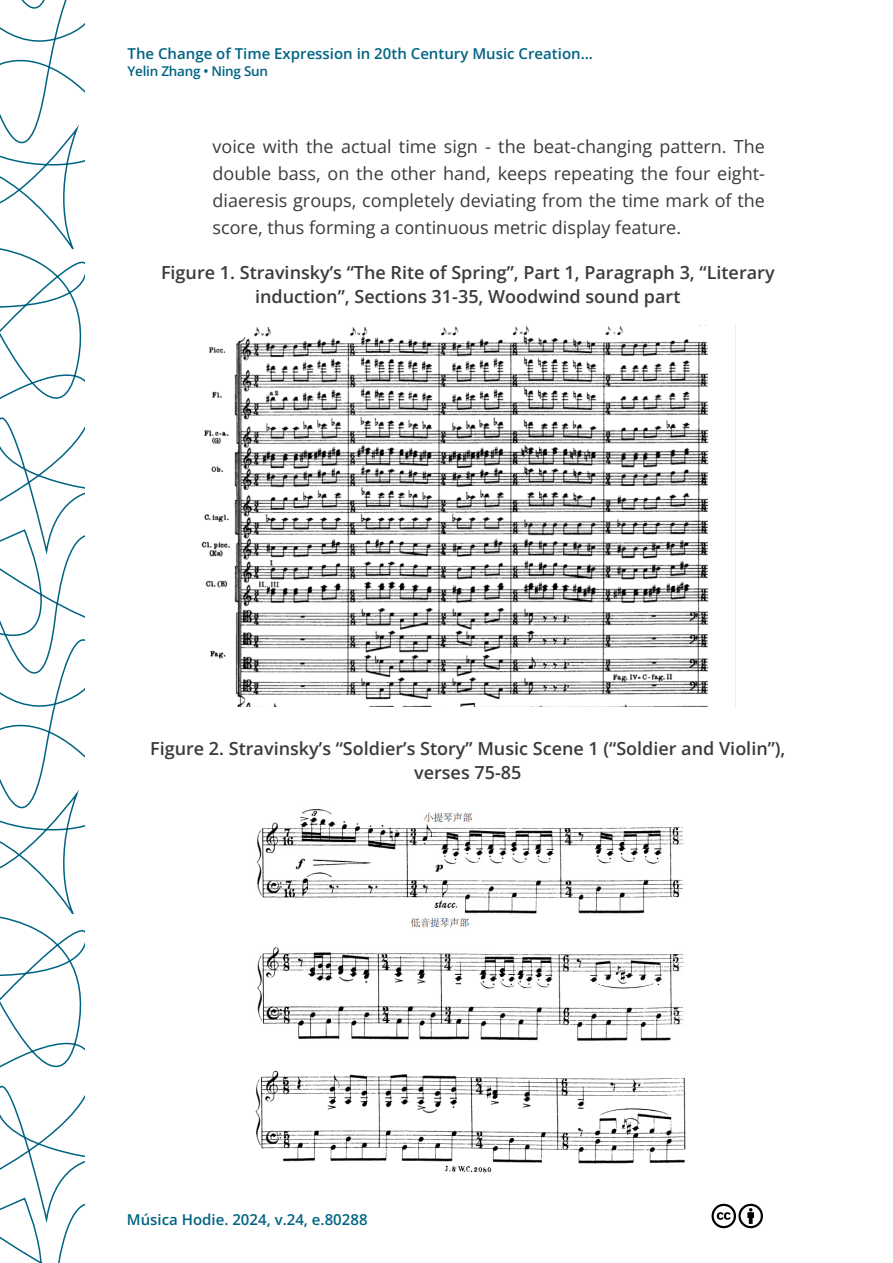
<style>
.page{position:relative;width:893px;height:1263px;background:#fff}
.page>*{position:absolute;margin:0;border:0;box-sizing:border-box;transform-origin:0 0}
.t1{font:18px/27px "Open Sans";color:#3c3b3b;text-align:justify}
.t2{font:600 18px/24px "Open Sans";color:#3c3b3b;text-align:center}
.t3{font:600 15px "Open Sans";color:#006382}
.t4{font:600 13.5px "Open Sans";letter-spacing:-.02em;color:#006382}
</style>
<div class="page">
<svg style="left:0;top:0;width:84px;height:1263px"></svg>
<svg style="left:711px;top:1203px;width:52px;height:26px"></svg>
<img style="left:255px;top:809px;width:431px;height:364px">
<img style="left:201px;top:325px;width:535px;height:381px">
<p class="t3" style="left:128px;top:44px;width:467px">The Change of Time Expression in 20th Century Music Creation...</p>
<p class="t4" style="left:128px;top:61px;width:142px">Yelin Zhang • Ning Sun</p>
<p class="t1" style="left:213px;top:133px;width:554px">voice with the actual time sign - the beat-changing pattern. The double bass, on the other hand, keeps repeating the four eight&shy;diaeresis groups, completely deviating from the time mark of the score, thus forming a continuous metric display feature.</p>
<p class="t2" style="left:161px;top:260px;width:615px">Figure 1. Stravinsky’s “The Rite of Spring”, Part 1, Paragraph 3, “Literary induction”, Sections 31-35, Woodwind sound part</p>
<p class="t2" style="left:150px;top:736px;width:637px">Figure 2. Stravinsky’s “Soldier’s Story” Music Scene 1 (“Soldier and Violin”), verses 75-85</p>
<p class="t3" style="left:127px;top:1209px;width:242px">Música Hodie. 2024, v.24, e.80288</p>
</div>
